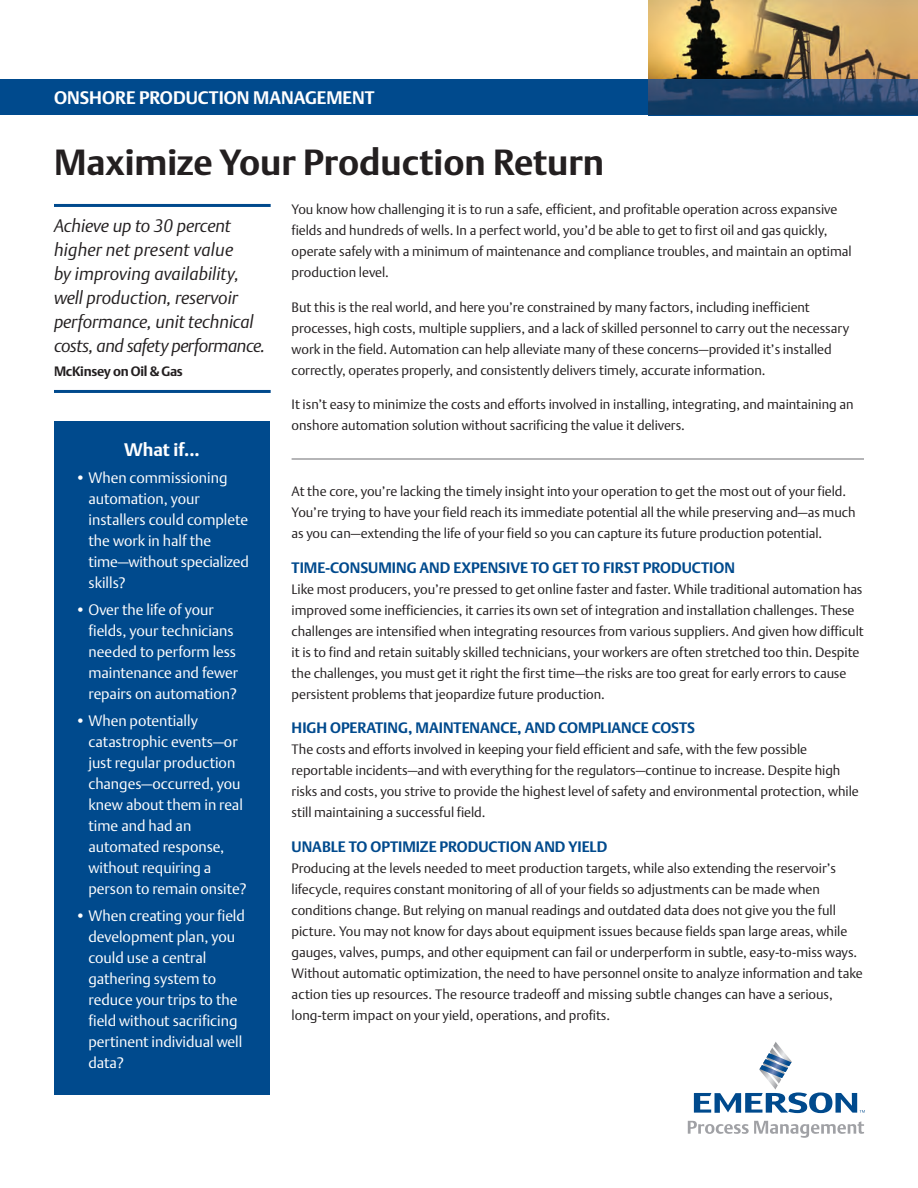
<style>
.page{position:relative;width:918px;height:1188px;background:#fff}
.page>*{position:absolute;margin:0;border:0;box-sizing:border-box;transform-origin:0 0}
.t1{font:700 36px "DTL Argo T";color:#231f20}
.t2{font:italic 18px/24px "DTL Argo T Light";color:#231f20}
.t3{font:700 18px "DTL Argo T";color:#fff}
.t4{font:15px/21px "DTL Argo T Light";color:#fff}
.t5{font:700 15px "DTL Argo T";color:#004a8d}
.t6{font:13.5px/21px "DTL Argo T Light";color:#231f20}
.t7{font:700 13.5px "DTL Argo T";letter-spacing:-.02em;color:#231f20}
</style>
<div class="page">
<div style="left:0;top:80px;width:918px;height:36px;background:#004a8d"></div>
<hr style="left:292px;top:459px;width:572px;height:1px;background:#6c6d70">
<img style="left:648px;top:0;width:270px;height:80px">
<svg style="left:694px;top:1042px;width:171px;height:71px"></svg>
<svg style="left:688px;top:1121px;width:176px;height:17px"></svg>
<div style="left:54px;top:421px;width:216px;height:674px;background:#004a8d"></div>
<img style="left:648px;top:80px;width:270px;height:34px">
<hr style="left:54px;top:204px;width:217px;height:3px;background:#004a8d">
<hr style="left:54px;top:390px;width:217px;height:3px;background:#004a8d">
<h2 class="t3" style="left:54px;top:87px;width:322px">ONSHORE PRODUCTION MANAGEMENT</h2>
<h1 class="t1" style="left:54px;top:141px;width:552px">Maximize Your Production Return</h1>
<p class="t6" style="left:292px;top:199px;width:562px">You know how challenging it is to run a safe, efficient, and profitable operation across expansive fields and hundreds of wells. In a perfect world, you’d be able to get to first oil and gas quickly, operate safely with a minimum of maintenance and compliance troubles, and maintain an optimal production level.</p>
<p class="t6" style="left:292px;top:297px;width:559px">But this is the real world, and here you’re constrained by many factors, including inefficient processes, high costs, multiple suppliers, and a lack of skilled personnel to carry out the necessary work in the field. Automation can help alleviate many of these concerns—provided it’s installed correctly, operates properly, and consistently delivers timely, accurate information.</p>
<p class="t6" style="left:292px;top:394px;width:564px">It isn’t easy to minimize the costs and efforts involved in installing, integrating, and maintaining an onshore automation solution without sacrificing the value it delivers.</p>
<h2 class="t2" style="left:54px;top:213px;width:213px">Achieve up to 30 percent higher net present value<br>by improving availability, well production, reservoir performance, unit technical costs, and safety performance.</h2>
<p class="t7" style="left:54px;top:363px;width:130px">McKinsey on Oil &amp; Gas</p>
<h2 class="t3" style="left:124px;top:439px;width:77px">What if...</h2>
<p class="t4" style="left:88px;top:467px;width:162px;text-indent:-14px">• When commissioning automation, your installers could complete the work in half the time—without specialized skills?</p>
<p class="t4" style="left:88px;top:599px;width:151px;text-indent:-14px">• Over the life of your fields, your technicians needed to perform less maintenance and fewer repairs on automation?</p>
<p class="t4" style="left:88px;top:710px;width:160px;text-indent:-14px">• When potentially catastrophic events—or just regular production changes—occurred, you knew about them in real time and had an automated response, without requiring a person to remain onsite?</p>
<p class="t4" style="left:88px;top:905px;width:158px;text-indent:-14px">• When creating your field development plan, you could use a central gathering system to reduce your trips to the field without sacrificing pertinent individual well data?</p>
<p class="t6" style="left:292px;top:481px;width:565px">At the core, you’re lacking the timely insight into your operation to get the most out of your field.<br>You’re trying to have your field reach its immediate potential all the while preserving and—as much as you can—extending the life of your field so you can capture its future production potential.</p>
<p class="t5" style="left:292px;top:559px;width:445px">TIME-CONSUMING AND EXPENSIVE TO GET TO FIRST PRODUCTION</p>
<p class="t6" style="left:292px;top:579px;width:574px">Like most producers, you’re pressed to get online faster and faster. While traditional automation has improved some inefficiencies, it carries its own set of integration and installation challenges. These challenges are intensified when integrating resources from various suppliers. And given how difficult it is to find and retain suitably skilled technicians, your workers are often stretched too thin. Despite the challenges, you must get it right the first time—the risks are too great for early errors to cause persistent problems that jeopardize future production.</p>
<p class="t5" style="left:292px;top:719px;width:405px">HIGH OPERATING, MAINTENANCE, AND COMPLIANCE COSTS</p>
<p class="t6" style="left:292px;top:739px;width:569px">The costs and efforts involved in keeping your field efficient and safe, with the few possible reportable incidents—and with everything for the regulators—continue to increase. Despite high risks and costs, you strive to provide the highest level of safety and environmental protection, while still maintaining a successful field.</p>
<p class="t5" style="left:292px;top:838px;width:317px">UNABLE TO OPTIMIZE PRODUCTION AND YIELD</p>
<p class="t6" style="left:292px;top:858px;width:573px">Producing at the levels needed to meet production targets, while also extending the reservoir’s lifecycle, requires constant monitoring of all of your fields so adjustments can be made when conditions change. But relying on manual readings and outdated data does not give you the full picture. You may not know for days about equipment issues because fields span large areas, while gauges, valves, pumps, and other equipment can fail or underperform in subtle, easy-to-miss ways.<br>Without automatic optimization, the need to have personnel onsite to analyze information and take action ties up resources. The resource tradeoff and missing subtle changes can have a serious, long-term impact on your yield, operations, and profits.</p>
</div>
